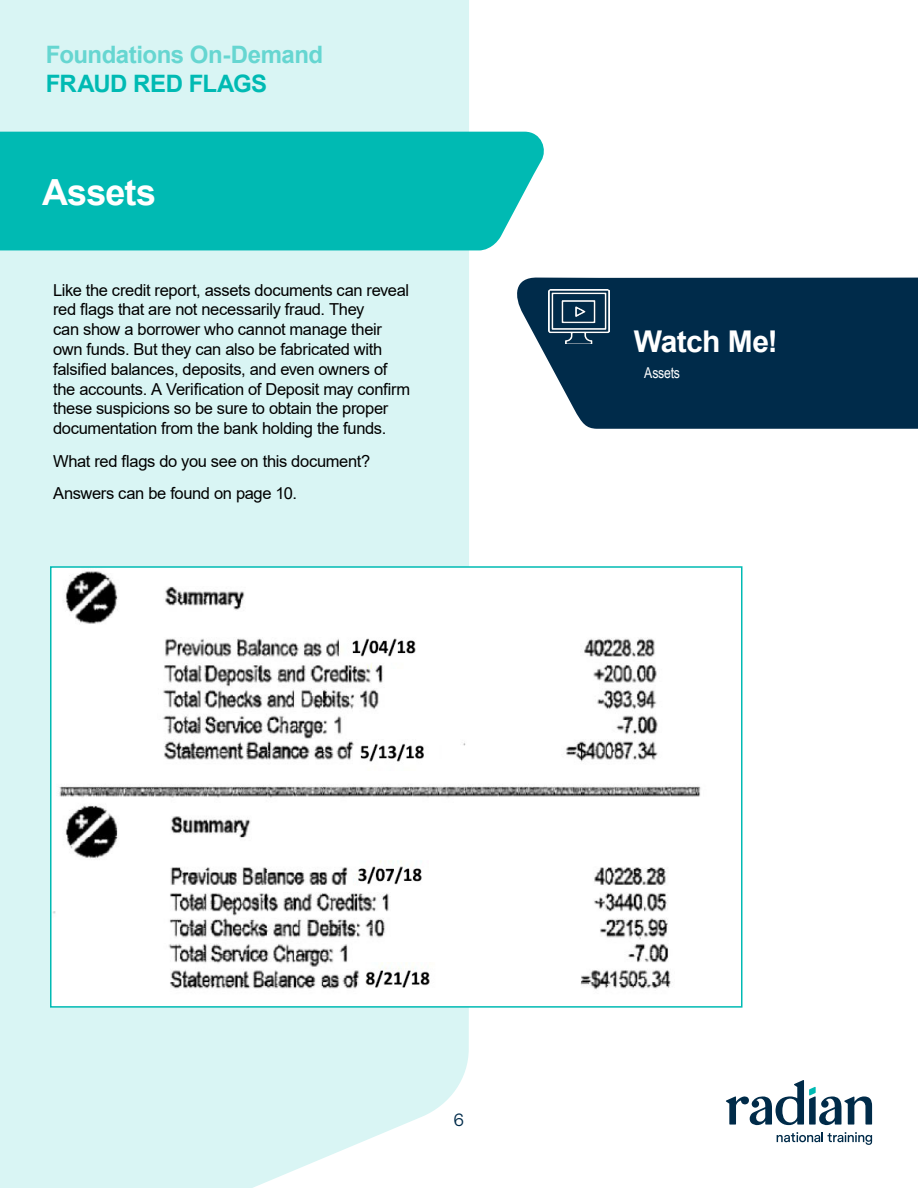
<style>
.page{position:relative;width:918px;height:1188px;background:#fff}
.page>*{position:absolute;margin:0;border:0;box-sizing:border-box;transform-origin:0 0}
.Internal_Pages_-_Mai{font:700 36px "Arial";letter-spacing:-.02em;color:#fff}
.Highlight_Call_Out{font:700 30px "Arial";letter-spacing:-.02em;color:#fff}
.t1{font:700 24px "Arial";letter-spacing:-.02em;color:#66d6d1}
.t2{font:700 24px "Arial";letter-spacing:-.025em;color:#00bab3}
.t3{font:18px "Messina Sans";color:#002b4a}
.Body_Text{font:16.5px/19.8px "Arial";letter-spacing:-.02em;color:#000}
.Highlight_Call_Out_S{font:15px "Arial Narrow";letter-spacing:-.01em;color:#fff}
</style>
<div class="page">
<div style="left:0;top:0;width:469px;height:1188px;background:#d9f5f4"></div>
<div style="left:0;top:132px;width:544px;height:118px;background:#00bab3"></div>
<img style="left:53px;top:569px;width:648px;height:436px">
<div style="left:50px;top:566px;width:692px;height:442px;border:2px solid #00bab3"></div>
<svg style="left:517px;top:277px;width:401px;height:152px;background:#153c59"></svg>
<img style="left:549px;top:289px;width:60px;height:54px">
<svg style="left:726px;top:1080px;width:146px;height:45px"></svg>
<svg style="left:777px;top:1132px;width:95px;height:13px"></svg>
<h3 class="t1" style="left:46px;top:38px;width:279px">Foundations On-Demand</h3>
<h3 class="t2" style="left:46px;top:67px;width:223px">FRAUD RED FLAGS</h3>
<p class="Internal_Pages_-_Mai" style="left:42px;top:167px;width:116px">Assets</p>
<p class="Body_Text" style="left:53px;top:280px;width:359px">Like the credit report, assets documents can reveal red flags that are not necessarily fraud. They<br>can show a borrower who cannot manage their own funds. But they can also be fabricated with falsified balances, deposits, and even owners of the accounts. A Verification of Deposit may confirm these suspicions so be sure to obtain the proper documentation from the bank holding the funds.</p>
<p class="Body_Text" style="left:53px;top:451px;width:319px">What red flags do you see on this document?</p>
<p class="Body_Text" style="left:53px;top:483px;width:245px">Answers can be found on page 10.</p>
<p class="Highlight_Call_Out" style="left:634px;top:320px;width:146px">Watch Me!</p>
<p class="Highlight_Call_Out_S" style="left:644px;top:362px;width:37px">Assets</p>
<p class="t3" style="left:454px;top:1106px;width:12px">6</p>
</div>
